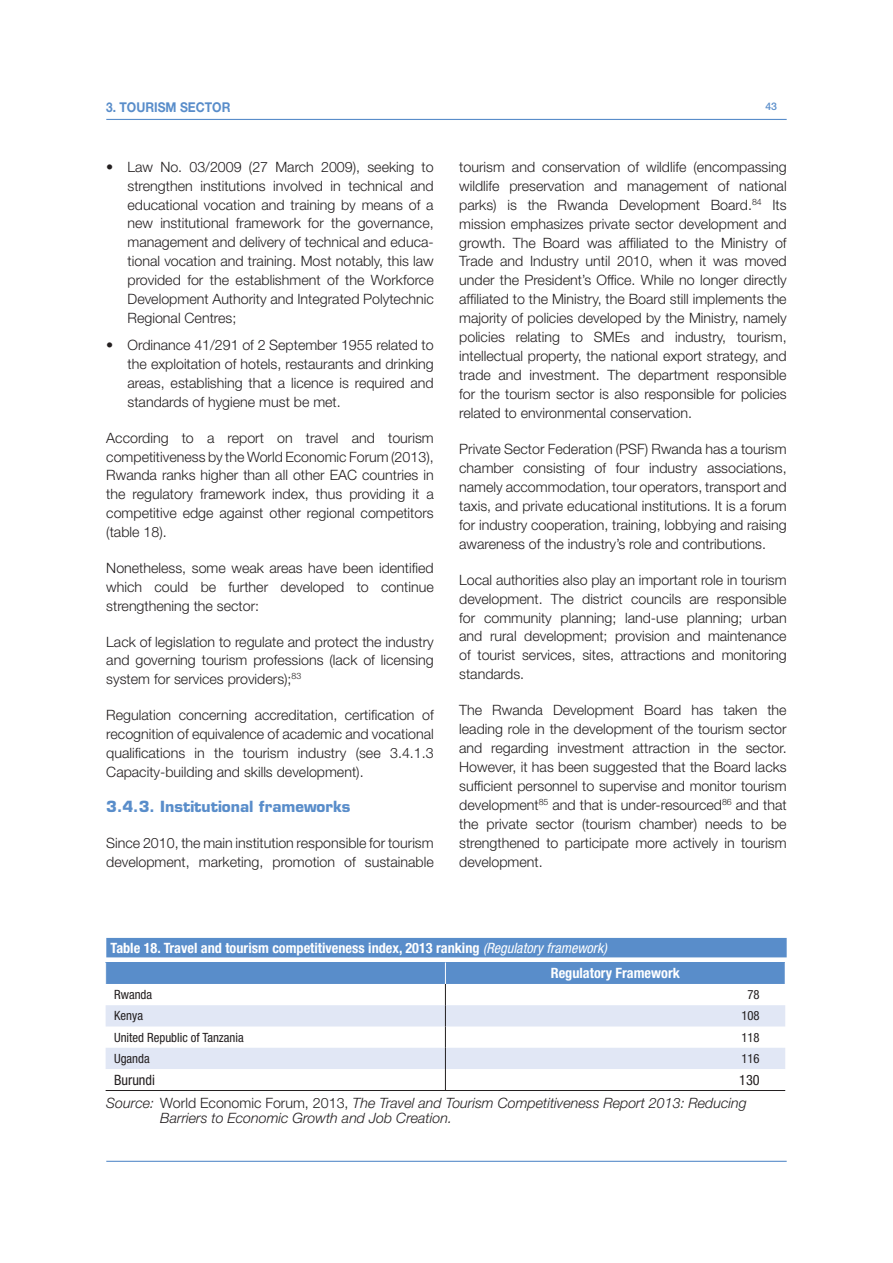
<style>
.page{position:relative;width:893px;height:1263px;background:#fff}
.page>*{position:absolute;margin:0;border:0;box-sizing:border-box;transform-origin:0 0}
.t1{font:700 15px "Eurostile LT Std";color:#598dca}
.t2{font:300 14.25px/18.9px "Helvetica Neue LT Std";color:#231f20;text-align:justify}
.t3{font:italic 300 14.25px/15px "Helvetica Neue LT Std";color:#231f20}
.t4{font:700 condensed 14.25px "Helvetica Neue LT Std";color:#fff}
.t5{font:condensed 14.25px "Helvetica Neue LT Std";color:#231f20}
.t6{font:700 13.5px "Helvetica Neue LT Std";color:#598dca;scale:.88 1}
.t7{font:condensed 12.75px "Helvetica Neue LT Std";color:#231f20}
.t8{font:500 10.5px "Helvetica Neue LT Std";color:#598dca}
.s1{font-weight:400;font-style:italic}
.s2{font-style:normal}
</style>
<div class="page">
<hr style="left:106px;top:1090px;width:679px;height:1px;background:#231f20">
<svg style="left:105px;top:962px;width:680px;height:128px"></svg>
<div style="left:106px;top:938px;width:681px;height:19px;background:#598dca"></div>
<hr style="left:106px;top:119px;width:681px;height:1px;background:#598dca">
<hr style="left:106px;top:1161px;width:681px;height:1px;background:#598dca">
<p class="t6" style="left:106px;top:102px;width:143px">3. TOURISM SECTOR</p>
<p class="t8" style="left:765px;top:100px;width:13px">43</p>
<p class="t2" style="left:128px;top:159px;width:308px">Law No. 03/2009 (27 March 2009), seeking to strengthen institutions involved in technical and educational vocation and training by means of a new institutional framework for the governance, management and delivery of technical and educa&shy;tional vocation and training. Most notably, this law provided for the establishment of the Workforce Development Authority and Integrated Polytechnic Regional Centres;</p>
<p class="t2" style="left:128px;top:337px;width:308px">Ordinance 41/291 of 2 September 1955 related to the exploitation of hotels, restaurants and drinking areas, establishing that a licence is required and standards of hygiene must be met.</p>
<p class="t2" style="left:106px;top:430px;width:329px">According to a report on travel and tourism competitiveness by the World Economic Forum (2013), Rwanda ranks higher than all other EAC countries in the regulatory framework index, thus providing it a competitive edge against other regional competitors (table 18).</p>
<p class="t2" style="left:106px;top:560px;width:329px">Nonetheless, some weak areas have been identified which could be further developed to continue strengthening the sector:</p>
<p class="t2" style="left:106px;top:634px;width:329px">Lack of legislation to regulate and protect the industry and governing tourism professions (lack of licensing system for services providers);<sup>83</sup></p>
<p class="t2" style="left:106px;top:707px;width:329px">Regulation concerning accreditation, certification of recognition of equivalence of academic and vocational qualifications in the tourism industry (see 3.4.1.3<br>Capacity-building and skills development).</p>
<p class="t1" style="left:106px;top:799px;width:246px">3.4.3. Institutional frameworks</p>
<p class="t2" style="left:106px;top:835px;width:329px">Since 2010, the main institution responsible for tourism development, marketing, promotion of sustainable</p>
<p class="t2" style="left:459px;top:159px;width:329px">tourism and conservation of wildlife (encompassing wildlife preservation and management of national parks) is the Rwanda Development Board.<sup>84</sup> Its mission emphasizes private sector development and growth. The Board was affiliated to the Ministry of Trade and Industry until 2010, when it was moved under the President’s Office. While no longer directly affiliated to the Ministry, the Board still implements the majority of policies developed by the Ministry, namely policies relating to SMEs and industry, tourism, intellectual property, the national export strategy, and trade and investment. The department responsible for the tourism sector is also responsible for policies related to environmental conservation.</p>
<p class="t2" style="left:459px;top:441px;width:329px">Private Sector Federation (PSF) Rwanda has a tourism chamber consisting of four industry associations, namely accommodation, tour operators, transport and taxis, and private educational institutions. It is a forum for industry cooperation, training, lobbying and raising awareness of the industry’s role and contributions.</p>
<p class="t2" style="left:459px;top:572px;width:329px">Local authorities also play an important role in tourism development. The district councils are responsible for community planning; land-use planning; urban and rural development; provision and maintenance of tourist services, sites, attractions and monitoring standards.</p>
<p class="t2" style="left:459px;top:702px;width:329px">The Rwanda Development Board has taken the leading role in the development of the tourism sector and regarding investment attraction in the sector.<br>However, it has been suggested that the Board lacks sufficient personnel to supervise and monitor tourism development<sup>85</sup> and that is under-resourced<sup>86</sup> and that the private sector (tourism chamber) needs to be strengthened to participate more actively in tourism development.</p>
<p class="t4" style="left:111px;top:943px;width:498px">Table 18. Travel and tourism competitiveness index, 2013 ranking <span class="s1">(Regulatory framework)</span></p>
<p class="t4" style="left:551px;top:968px;width:131px">Regulatory Framework</p>
<p class="t7" style="left:114px;top:990px;width:40px">Rwanda</p>
<p class="t7" style="left:747px;top:990px;width:14px">78</p>
<p class="t7" style="left:114px;top:1011px;width:31px">Kenya</p>
<p class="t7" style="left:741px;top:1011px;width:20px">108</p>
<p class="t7" style="left:114px;top:1032px;width:131px">United Republic of Tanzania</p>
<p class="t7" style="left:741px;top:1032px;width:20px">118</p>
<p class="t7" style="left:114px;top:1054px;width:37px">Uganda</p>
<p class="t7" style="left:741px;top:1054px;width:20px">116</p>
<p class="t5" style="left:114px;top:1075px;width:42px">Burundi</p>
<p class="t5" style="left:739px;top:1075px;width:22px">130</p>
<p class="t3" style="left:160px;top:1097px;width:588px;text-indent:-54px">Source: <span class="s2">World Economic Forum, 2013,</span> The Travel and Tourism Competitiveness Report 2013: Reducing<br>Barriers to Economic Growth and Job Creation.</p>
</div>
